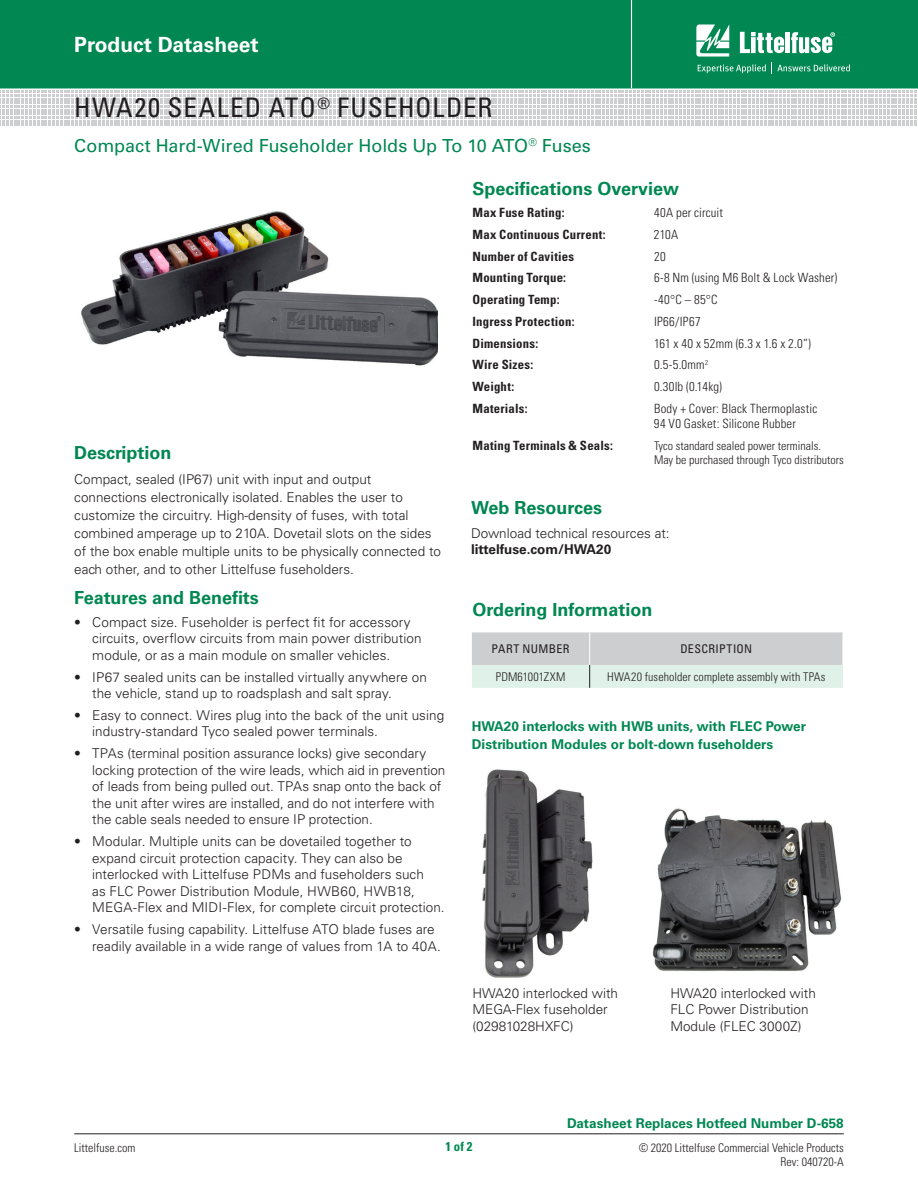
<style>
.page{position:relative;width:918px;height:1188px;background:#fff}
.page>*{position:absolute;margin:0;border:0;box-sizing:border-box;transform-origin:0 0}
.Head_Large{font:condensed 27px "Univers LT Std";letter-spacing:.04em;color:#231f20}
.t1{font:700 21px "Univers LT Std";color:#fff}
.Green_Subheads{font:700 18px "Univers LT Std";color:#008752}
.Head{font:18px "Univers LT Std";color:#008752}
.Body_text{font:300 13.5px/16.5px "Univers LT Std";color:#231f20}
.Green_Subheads-2{font:700 13.5px/18px "Univers LT Std";color:#008752}
.Green_Subheads-3{font:300 13.5px/16.5px "Univers LT Std";color:#231f20}
.Specifications{font:300 condensed 12.75px/15px "Univers LT Std";letter-spacing:.015em;color:#231f20}
.Specifications-2{font:700 condensed 12.75px "Univers LT Std";letter-spacing:.02em;color:#231f20}
.t2{font:700 condensed 12.75px "Univers LT Std";color:#008751}
.Specifications-3{font:300 condensed 12px/13.5px "Univers LT Std";color:#231f20;text-align:right}
.Chart_Body{font:300 condensed 12px "Univers LT Std";letter-spacing:.005em;color:#231f20}
.Chart_Body-2{font:condensed 12px "Univers LT Std";letter-spacing:.03em;color:#231f20}
.s1{font-weight:700}
</style>
<div class="page">
<div style="left:0;top:0;width:918px;height:88px;background:#008752"></div>
<hr style="left:631px;top:0;width:1px;height:88px;background:#fff">
<hr style="left:74px;top:1134px;width:770px;height:1px;background:#231f20">
<svg style="left:0;top:91px;width:917px;height:35px"></svg>
<svg style="left:696px;top:24px;width:33px;height:33px"></svg>
<hr style="left:786px;top:32px;width:4px;height:21px;background:#fff">
<svg style="left:791px;top:32px;width:44px;height:21px"></svg>
<svg style="left:740px;top:32px;width:44px;height:21px"></svg>
<svg style="left:698px;top:64px;width:68px;height:9px"></svg>
<svg style="left:772px;top:63px;width:78px;height:11px"></svg>
<img style="left:81px;top:211px;width:356px;height:155px">
<svg style="left:472px;top:632px;width:371px;height:56px"></svg>
<img style="left:482px;top:769px;width:111px;height:209px">
<img style="left:652px;top:808px;width:190px;height:163px">
<h2 class="t1" style="left:74px;top:32px;width:186px">Product Datasheet</h2>
<p class="Head_Large" style="left:74px;top:91px;width:420px">HWA20 SEALED ATO<sup>®</sup> FUSEHOLDER</p>
<p class="Head" style="left:74px;top:135px;width:518px">Compact Hard-Wired Fuseholder Holds Up To 10 ATO<sup>®</sup> Fuses</p>
<p class="Green_Subheads" style="left:472px;top:178px;width:208px">Specifications Overview</p>
<p class="Specifications-2" style="left:472px;top:205px;width:94px">Max Fuse Rating:</p>
<p class="Specifications" style="left:654px;top:205px;width:71px">40A per circuit</p>
<p class="Specifications-2" style="left:472px;top:226px;width:135px">Max Continuous Current:</p>
<p class="Specifications" style="left:654px;top:227px;width:26px">210A</p>
<p class="Specifications-2" style="left:472px;top:248px;width:103px">Number of Cavities</p>
<p class="Specifications" style="left:654px;top:249px;width:13px">20</p>
<p class="Specifications-2" style="left:472px;top:270px;width:95px">Mounting Torque:</p>
<p class="Specifications" style="left:654px;top:270px;width:185px">6-8 Nm (using M6 Bolt &amp; Lock Washer)</p>
<p class="Specifications-2" style="left:472px;top:292px;width:89px">Operating Temp:</p>
<p class="Specifications" style="left:654px;top:292px;width:65px">-40°C – 85°C</p>
<p class="Specifications-2" style="left:472px;top:313px;width:104px">Ingress Protection:</p>
<p class="Specifications" style="left:654px;top:314px;width:48px">IP66/IP67</p>
<p class="Specifications-2" style="left:472px;top:335px;width:67px">Dimensions:</p>
<p class="Specifications" style="left:654px;top:336px;width:158px">161 x 40 x 52mm (6.3 x 1.6 x 2.0”)</p>
<p class="Specifications-2" style="left:472px;top:357px;width:62px">Wire Sizes:</p>
<p class="Specifications" style="left:654px;top:357px;width:56px">0.5-5.0mm<sup>2</sup></p>
<p class="Specifications-2" style="left:472px;top:379px;width:43px">Weight:</p>
<p class="Specifications" style="left:654px;top:379px;width:69px">0.30lb (0.14kg)</p>
<p class="Specifications-2" style="left:472px;top:400px;width:57px">Materials:</p>
<p class="Specifications" style="left:654px;top:401px;width:165px">Body + Cover: Black Thermoplastic<br>94 V0 Gasket: Silicone Rubber</p>
<p class="Specifications-2" style="left:472px;top:437px;width:142px">Mating Terminals &amp; Seals:</p>
<p class="Specifications-3" style="left:654px;top:438px;width:191px;line-height:14.4px;text-align:left">Tyco standard sealed power terminals.<br>May be purchased through Tyco distributors</p>
<p class="Green_Subheads" style="left:74px;top:442px;width:99px">Description</p>
<p class="Body_text" style="left:74px;top:470px;width:368px;line-height:18px">Compact, sealed (IP67) unit with input and output connections electronically isolated. Enables the user to customize the circuitry. High-density of fuses, with total combined amperage up to 210A. Dovetail slots on the sides of the box enable multiple units to be physically connected to each other, and to other Littelfuse fuseholders.</p>
<p class="Green_Subheads" style="left:74px;top:587px;width:186px">Features and Benefits</p>
<p class="Body_text" style="left:92px;top:614px;width:331px;text-indent:-18px">• Compact size. Fuseholder is perfect fit for accessory circuits, overflow circuits from main power distribution module, or as a main module on smaller vehicles.</p>
<p class="Body_text" style="left:92px;top:669px;width:336px;text-indent:-18px">• IP67 sealed units can be installed virtually anywhere on the vehicle, stand up to roadsplash and salt spray.</p>
<p class="Body_text" style="left:92px;top:707px;width:353px;text-indent:-18px">• Easy to connect. Wires plug into the back of the unit using industry-standard Tyco sealed power terminals.</p>
<p class="Body_text" style="left:92px;top:745px;width:355px;text-indent:-18px">• TPAs (terminal position assurance locks) give secondary locking protection of the wire leads, which aid in prevention of leads from being pulled out. TPAs snap onto the back of the unit after wires are installed, and do not interfere with the cable seals needed to ensure IP protection.</p>
<p class="Body_text" style="left:92px;top:833px;width:354px;text-indent:-18px">• Modular. Multiple units can be dovetailed together to expand circuit protection capacity. They can also be interlocked with Littelfuse PDMs and fuseholders such<br>as FLC Power Distribution Module, HWB60, HWB18, MEGA-Flex and MIDI-Flex, for complete circuit protection.</p>
<p class="Body_text" style="left:92px;top:921px;width:350px;text-indent:-18px">• Versatile fusing capability. Littelfuse ATO blade fuses are readily available in a wide range of values from 1A to 40A.</p>
<p class="Green_Subheads" style="left:471px;top:497px;width:132px">Web Resources</p>
<p class="Body_text" style="left:471px;top:524px;width:200px">Download technical resources at: <span class="s1">littelfuse.com/HWA20</span></p>
<p class="Green_Subheads" style="left:472px;top:599px;width:181px">Ordering Information</p>
<p class="Chart_Body-2" style="left:492px;top:641px;width:79px">PART NUMBER</p>
<p class="Chart_Body-2" style="left:680px;top:641px;width:73px">DESCRIPTION</p>
<p class="Chart_Body" style="left:496px;top:669px;width:71px">PDM61001ZXM</p>
<p class="Chart_Body" style="left:607px;top:669px;width:220px">HWA20 fuseholder complete assembly with TPAs</p>
<p class="Green_Subheads-2" style="left:472px;top:717px;width:336px">HWA20 interlocks with HWB units, with FLEC Power<br>Distribution Modules or bolt-down fuseholders</p>
<p class="Green_Subheads-3" style="left:472px;top:985px;width:147px">HWA20 interlocked with<br>MEGA-Flex fuseholder (02981028HXFC)</p>
<p class="Green_Subheads-3" style="left:670px;top:985px;width:147px">HWA20 interlocked with<br>FLC Power Distribution<br>Module (FLEC 3000Z)</p>
<p class="Specifications-3" style="left:74px;top:1141px;width:63px">Littelfuse.com</p>
<p class="t2" style="left:445px;top:1139px;width:29px">1 of 2</p>
<p class="Green_Subheads-2" style="left:567px;top:1114px;width:278px">Datasheet Replaces Hotfeed Number D-658</p>
<p class="Specifications-3" style="left:639px;top:1141px;width:207px">© 2020 Littelfuse Commercial Vehicle Products<br>Rev: 040720-A</p>
</div>
